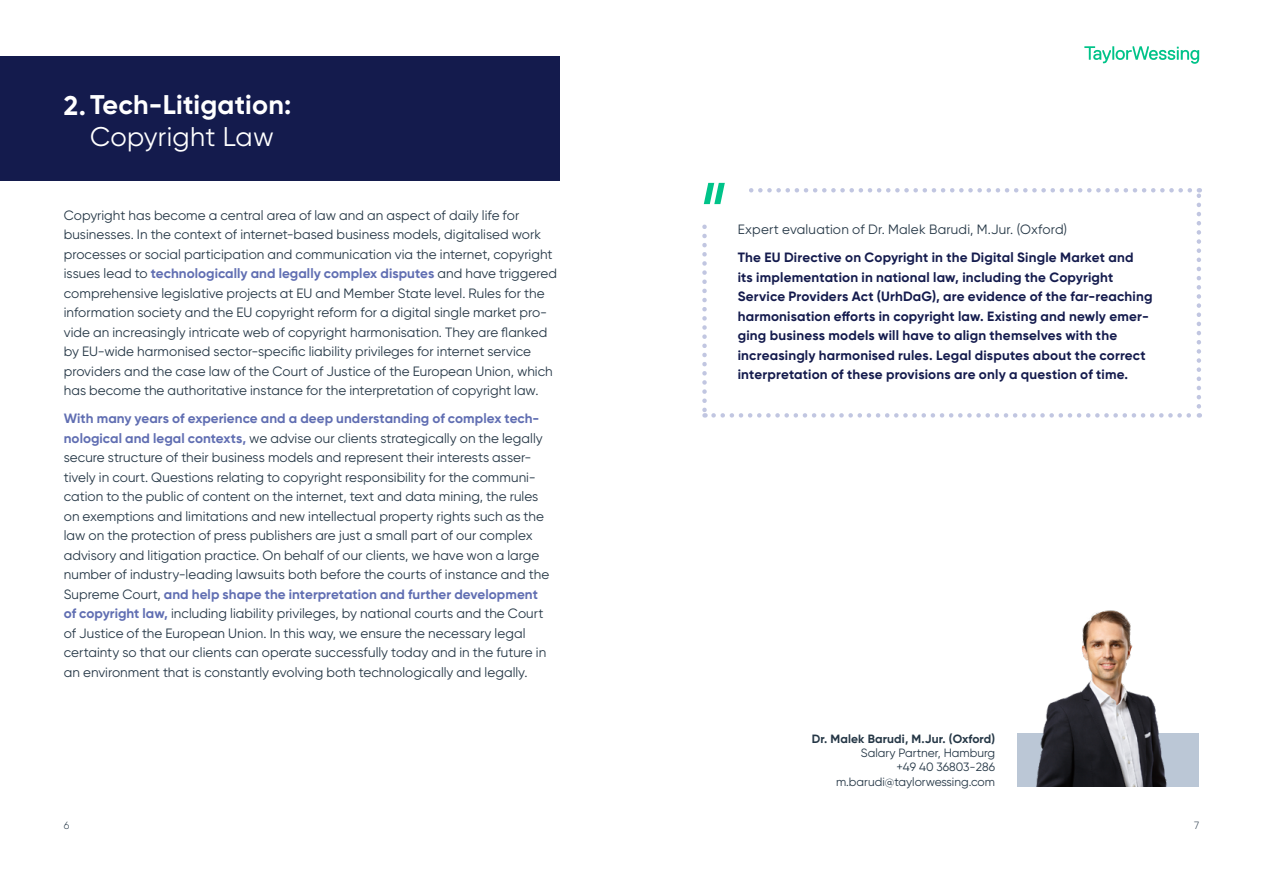
<style>
.page{position:relative;width:1263px;height:893px;background:#fff}
.page>*{position:absolute;margin:0;border:0;box-sizing:border-box;transform-origin:0 0}
.t1{font:700 27px "Gilroy";letter-spacing:.01em;color:#fff}
.t2{font:27px "Gilroy";letter-spacing:.01em;color:#fff}
.t3{font:13.5px/19.5px "Gilroy";color:#253746}
.t4{font:700 13.5px/19.5px "Gilroy";letter-spacing:.015em;color:#141b4d}
.t5{font:12px/14.2px "Gilroy";color:#253746;text-align:right}
.t6{font:700 12px "Gilroy";letter-spacing:.01em;color:#253746}
.t7{font:300 10.5px "Gilroy";color:#253746}
.s1{font-weight:700;color:#606eb2}
</style>
<div class="page">
<div style="left:0;top:56px;width:559px;height:125px;background:#141b4d"></div>
<svg style="left:702px;top:183px;width:499px;height:235px"></svg>
<div style="left:1018px;top:733px;width:181px;height:54px;background:#bbc7d6"></div>
<img style="left:1036px;top:610px;width:131px;height:177px">
<svg style="left:1084px;top:46px;width:115px;height:18px"></svg>
<h1 class="t1" style="left:64px;top:88px;width:229px">2. Tech-Litigation:</h1>
<h1 class="t2" style="left:90px;top:120px;width:185px">Copyright Law</h1>
<p class="t3" style="left:64px;top:205px;width:495px">Copyright has become a central area of law and an aspect of daily life for businesses. In the context of internet-based business models, digitalised work processes or social participation and communication via the internet, copyright issues lead to <span class="s1">technologically and legally complex disputes</span> and have triggered comprehensive legislative projects at EU and Member State level. Rules for the information society and the EU copyright reform for a digital single market pro&shy;vide an increasingly intricate web of copyright harmonisation. They are flanked by EU-wide harmonised sector-specific liability privileges for internet service providers and the case law of the Court of Justice of the European Union, which has become the authoritative instance for the interpretation of copyright law.</p>
<p class="t3" style="left:64px;top:409px;width:487px"><span class="s1">With many years of experience and a deep understanding of complex tech&shy;nological and legal contexts,</span> we advise our clients strategically on the legally secure structure of their business models and represent their interests asser&shy;tively in court. Questions relating to copyright responsibility for the communi&shy;cation to the public of content on the internet, text and data mining, the rules on exemptions and limitations and new intellectual property rights such as the law on the protection of press publishers are just a small part of our complex advisory and litigation practice. On behalf of our clients, we have won a large number of industry-leading lawsuits both before the courts of instance and the Supreme Court, <span class="s1">and help shape the interpretation and further development of copyright law,</span> including liability privileges, by national courts and the Court of Justice of the European Union. In this way, we ensure the necessary legal certainty so that our clients can operate successfully today and in the future in an environment that is constantly evolving both technologically and legally.</p>
<p class="t7" style="left:64px;top:819px;width:7px">6</p>
<p class="t3" style="left:738px;top:220px;width:331px">Expert evaluation of Dr. Malek Barudi, M.Jur. (Oxford)</p>
<p class="t4" style="left:738px;top:248px;width:416px">The EU Directive on Copyright in the Digital Single Market and<br>its implementation in national law, including the Copyright Service Providers Act (UrhDaG), are evidence of the far-reaching harmonisation efforts in copyright law. Existing and newly emer&shy;ging business models will have to align themselves with the increasingly harmonised rules. Legal disputes about the correct interpretation of these provisions are only a question of time.</p>
<p class="t6" style="left:812px;top:731px;width:185px">Dr. Malek Barudi, M.Jur. (Oxford)</p>
<p class="t5" style="left:836px;top:746px;width:161px">Salary Partner, Hamburg<br>+49 40 36803-286 m.barudi@taylorwessing.com</p>
<p class="t7" style="left:1194px;top:819px;width:7px">7</p>
</div>
